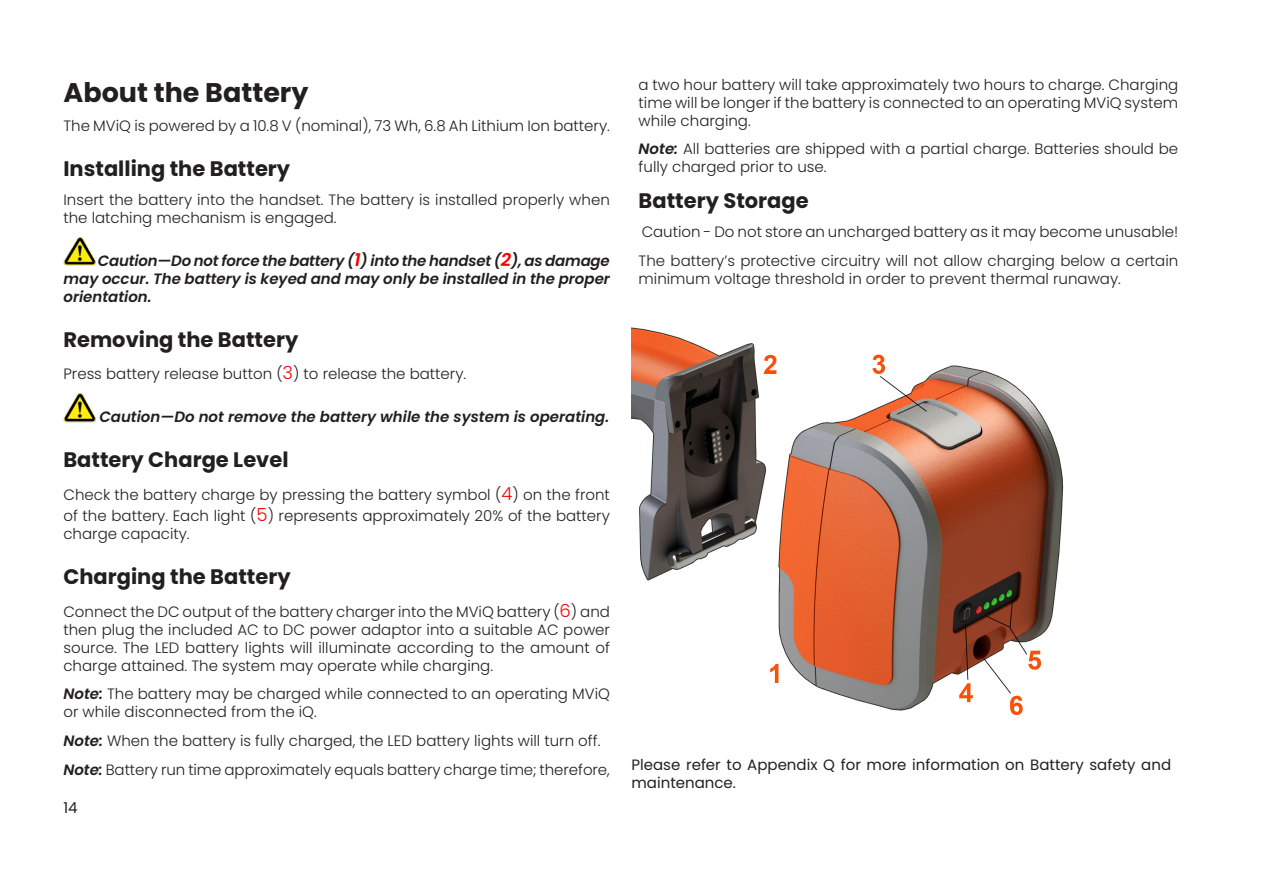
<style>
.page{position:relative;width:1263px;height:893px;background:#fff}
.page>*{position:absolute;margin:0;border:0;box-sizing:border-box;transform-origin:0 0}
.Paragraph_Style_2{font:700 27px "Poppins";color:#231f20}
.Paragraph_Style_3{font:700 21px "Poppins";color:#231f20}
.A2_Absatzlayout_2{font:700 21px "Poppins";color:#231f20}
.A2_Absatzlayout_2-2{font:300 15px/18px "Poppins";color:#231f20}
.A2_Absatzlayout_2-3{font:italic 600 15px/18px "Poppins";color:#231f20;text-align:justify}
.A2_Absatzlayout_2-4{font:15px/18px "Poppins";color:#231f20}
.s1{font-size:18px;color:#f00}
.s2{font-weight:600;font-style:italic}
</style>
<div class="page">
<img style="left:63px;top:237px;width:32px;height:29px">
<img style="left:63px;top:394px;width:32px;height:28px">
<img style="left:631px;top:327px;width:433px;height:389px">
<p class="Paragraph_Style_2" style="left:63px;top:77px;width:247px">About the Battery</p>
<p class="A2_Absatzlayout_2-2" style="left:63px;top:117px;width:548px">The MViQ is powered by a 10.8 V (nominal), 73 Wh, 6.8 Ah Lithium Ion battery.</p>
<p class="Paragraph_Style_3" style="left:63px;top:156px;width:228px">Installing the Battery</p>
<p class="A2_Absatzlayout_2-2" style="left:63px;top:191px;width:548px">Insert the battery into the handset. The battery is installed properly when the latching mechanism is engaged.</p>
<p class="A2_Absatzlayout_2-3" style="left:63px;top:252px;width:548px;text-indent:34px">Caution—Do not force the battery (<span class="s1">1</span>) into the handset (<span class="s1">2</span>), as damage may occur. The battery is keyed and may only be installed in the proper orientation.</p>
<p class="Paragraph_Style_3" style="left:63px;top:327px;width:236px">Removing the Battery</p>
<p class="A2_Absatzlayout_2-2" style="left:63px;top:365px;width:404px">Press battery release button (<span class="s1">3</span>) to release the battery.</p>
<p class="A2_Absatzlayout_2-3" style="left:99px;top:408px;width:511px">Caution—Do not remove the battery while the system is operating.</p>
<p class="Paragraph_Style_3" style="left:63px;top:448px;width:227px">Battery Charge Level</p>
<p class="A2_Absatzlayout_2-2" style="left:63px;top:484px;width:548px;line-height:21.6px">Check the battery charge by pressing the battery symbol (<span class="s1">4</span>) on the front of the battery. Each light (<span class="s1">5</span>) represents approximately 20% of the battery</p>
<p class="A2_Absatzlayout_2-2" style="left:63px;top:525px;width:128px">charge capacity.</p>
<p class="Paragraph_Style_3" style="left:63px;top:565px;width:229px">Charging the Battery</p>
<p class="A2_Absatzlayout_2-2" style="left:63px;top:602px;width:548px;text-align:justify">Connect the DC output of the battery charger into the MViQ battery (<span class="s1">6</span>) and then plug the included AC to DC power adaptor into a suitable AC power source. The LED battery lights will illuminate according to the amount of charge attained. The system may operate while charging.</p>
<p class="A2_Absatzlayout_2-2" style="left:63px;top:685px;width:548px"><span class="s2">Note:</span> The battery may be charged while connected to an operating MViQ or while disconnected from the iQ.</p>
<p class="A2_Absatzlayout_2-2" style="left:63px;top:732px;width:538px"><span class="s2">Note:</span> When the battery is fully charged, the LED battery lights will turn off.</p>
<p class="A2_Absatzlayout_2-2" style="left:63px;top:761px;width:548px"><span class="s2">Note:</span> Battery run time approximately equals battery charge time; therefore,</p>
<p class="A2_Absatzlayout_2-4" style="left:63px;top:799px;width:16px">14</p>
<p class="A2_Absatzlayout_2-2" style="left:639px;top:75px;width:541px;text-align:justify">a two hour battery will take approximately two hours to charge. Charging time will be longer if the battery is connected to an operating MViQ system while charging.</p>
<p class="A2_Absatzlayout_2-2" style="left:639px;top:140px;width:541px"><span class="s2">Note:</span> All batteries are shipped with a partial charge. Batteries should be fully charged prior to use.</p>
<p class="A2_Absatzlayout_2" style="left:639px;top:189px;width:172px">Battery Storage</p>
<p class="A2_Absatzlayout_2-2" style="left:642px;top:223px;width:538px">Caution - Do not store an uncharged battery as it may become unusable!</p>
<p class="A2_Absatzlayout_2-2" style="left:639px;top:252px;width:541px">The battery’s protective circuitry will not allow charging below a certain minimum voltage threshold in order to prevent thermal runaway.</p>
<p class="A2_Absatzlayout_2-4" style="left:631px;top:755px;width:541px">Please refer to Appendix Q for more information on Battery safety and maintenance.</p>
</div>
